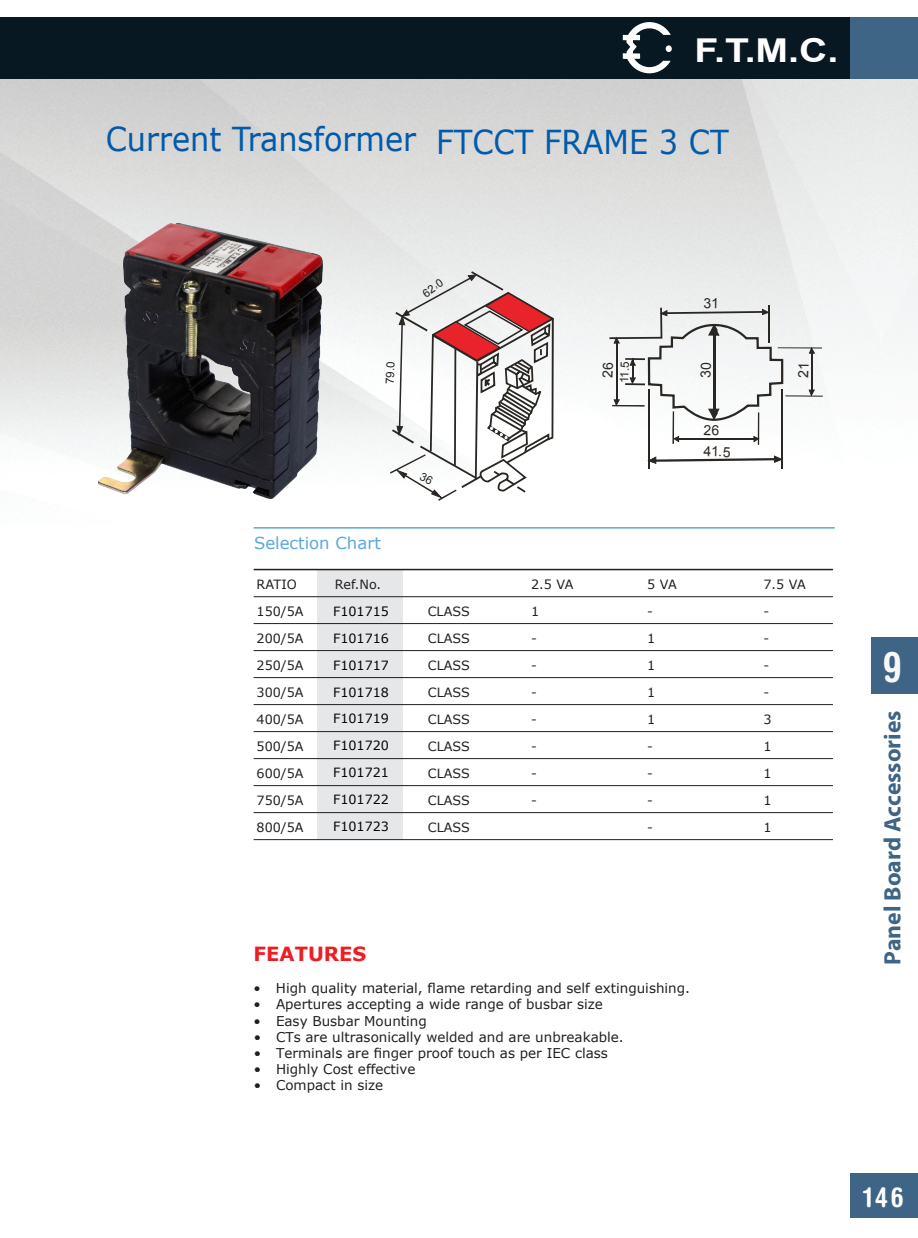
<style>
.page{position:relative;width:918px;height:1238px;background:#fff}
.page>*{position:absolute;margin:0;border:0;box-sizing:border-box;transform-origin:0 0}
.t1{font:700 condensed 42px "Helvetica Rounded";color:#f6f8f8;scale:.94 1}
.t2{font:33px "Verdana";color:#015aaa;scale:.92 1}
.t3{font:700 32.85px "Arial";color:#fff;scale:1.19 1}
.t4{font:700 condensed 27.3px "Helvetica Rounded";color:#fff}
.t5{font:700 23.7px "Myriad Pro";color:#3e6486}
.t6{font:700 19.5px "Verdana";color:#ee1d23}
.t7{font:16.5px "Verdana";color:#5ba8dc}
.t8{font:14.1px/21px "Arial";color:#2a2723}
.t9{font:13.5px "Verdana";color:#231f20}
.t10{font:12.75px/27px "Verdana";color:#231f20}
.t11{font:12.75px/26.8px "Verdana";color:#040503;text-align:justify}
.t12{font:11.7px "Arial";color:#2a2723}
.t13{font:11.55px "Arial";color:#2a2723}
.t14{font:11.25px "Arial";color:#231f20}
</style>
<div class="page">
<img style="left:0;top:79px;width:918px;height:450px">
<div style="left:871px;top:637px;width:47px;height:57px;background:#3e6486"></div>
<div style="left:842px;top:18px;width:76px;height:61px;background:#3e6486"></div>
<div style="left:0;top:18px;width:850px;height:61px;background:#071822"></div>
<svg style="left:623px;top:22px;width:48px;height:51px"></svg>
<div style="left:666px;top:45px;width:6px;height:7px;background:#fff;border-radius:50%"></div>
<div style="left:850px;top:1173px;width:68px;height:44px;background:#3e6486"></div>
<div style="left:318px;top:569px;width:85px;height:270px;background:#e6e7e9"></div>
<svg style="left:650px;top:456px;width:131px;height:8px"></svg>
<hr style="left:648px;top:389px;width:2px;height:79px;background:#2a2723">
<hr style="left:781px;top:389px;width:2px;height:79px;background:#2a2723">
<svg style="left:754px;top:436px;width:4px;height:6px"></svg>
<svg style="left:674px;top:436px;width:5px;height:6px"></svg>
<hr style="left:679px;top:438px;width:75px;height:2px;background:#2a2723">
<hr style="left:811px;top:350px;width:2px;height:43px;background:#2a2723">
<svg style="left:809px;top:348px;width:6px;height:5px"></svg>
<svg style="left:809px;top:390px;width:6px;height:5px"></svg>
<hr style="left:778px;top:347px;width:44px;height:1px;background:#2a2723">
<hr style="left:785px;top:395px;width:38px;height:2px;background:#2a2723">
<hr style="left:758px;top:412px;width:1px;height:33px;background:#2a2723">
<hr style="left:672px;top:411px;width:2px;height:33px;background:#2a2723">
<hr style="left:254px;top:527px;width:581px;height:1px;background:#5ba8dc">
<hr style="left:254px;top:569px;width:579px;height:1px;background:#231f20">
<hr style="left:254px;top:596px;width:579px;height:1px;background:#231f20">
<hr style="left:254px;top:623px;width:579px;height:1px;background:#231f20">
<hr style="left:254px;top:650px;width:579px;height:1px;background:#231f20">
<hr style="left:254px;top:677px;width:579px;height:1px;background:#231f20">
<hr style="left:254px;top:704px;width:579px;height:1px;background:#231f20">
<hr style="left:254px;top:731px;width:579px;height:1px;background:#231f20">
<hr style="left:254px;top:758px;width:579px;height:1px;background:#231f20">
<hr style="left:254px;top:785px;width:579px;height:1px;background:#231f20">
<hr style="left:254px;top:812px;width:579px;height:1px;background:#231f20">
<hr style="left:254px;top:839px;width:579px;height:1px;background:#231f20">
<img style="left:54px;top:206px;width:287px;height:323px">
<svg style="left:390px;top:271px;width:165px;height:230px"></svg>
<svg style="left:798px;top:364px;width:11px;height:13px"></svg>
<svg style="left:602px;top:297px;width:181px;height:124px"></svg>
<h3 class="t3" style="left:695px;top:27px;width:122px">F.T.M.C.</h3>
<p class="t2" style="left:106px;top:116px;width:339px">Current Transformer</p>
<p class="t2" style="left:436px;top:119px;width:320px">FTCCT FRAME 3 CT</p>
<p class="t13" style="left:382px;top:383px;width:24px;rotate:-88deg">79.0</p>
<p class="t14" style="left:419px;top:288px;width:24px;rotate:-35deg">62٫0</p>
<p class="t7" style="left:254px;top:532px;width:128px">Selection Chart</p>
<p class="t10" style="left:257px;top:570px;width:48px">RATIO<br>150/5A<br>200/5A<br>250/5A<br>300/5A<br>400/5A<br>500/5A<br>600/5A<br>750/5A<br>800/5A</p>
<p class="t10" style="left:335px;top:570px;width:48px">Ref.No.</p>
<p class="t11" style="left:333px;top:598px;width:57px">F101715<br>F101716<br>F101717<br>F101718<br>F101719<br>F101720<br>F101721<br>F101722<br>F101723</p>
<p class="t10" style="left:428px;top:597px;width:44px;text-align:justify">CLASS CLASS CLASS CLASS CLASS CLASS CLASS CLASS CLASS</p>
<p class="t12" style="left:616px;top:383px;width:23px;rotate:-88deg">11.5</p>
<p class="t8" style="left:704px;top:419px;width:29px;rotate:2deg">26<br>41.5</p>
<p class="t10" style="left:531px;top:570px;width:44px">2.5 VA<br>1<br>-<br>-<br>-<br>-<br>-<br>-<br>-</p>
<p class="t10" style="left:647px;top:570px;width:31px">5 VA -<br>1<br>1<br>1<br>1<br>-<br>-<br>-<br>-</p>
<p class="t10" style="left:764px;top:570px;width:44px">7.5 VA -<br>-<br>-<br>-<br>3<br>1<br>1<br>1<br>1</p>
<p class="t6" style="left:254px;top:940px;width:114px">FEATURES</p>
<p class="t9" style="left:254px;top:979px;width:438px">• High quality material, flame retarding and self extinguishing.</p>
<p class="t9" style="left:254px;top:995px;width:351px">• Apertures accepting a wide range of busbar size</p>
<p class="t9" style="left:254px;top:1011px;width:175px">• Easy Busbar Mounting</p>
<p class="t9" style="left:254px;top:1027px;width:372px">• CTs are ultrasonically welded and are unbreakable.</p>
<p class="t9" style="left:254px;top:1043px;width:356px">• Terminals are finger proof touch as per IEC class</p>
<p class="t9" style="left:254px;top:1060px;width:163px">• Highly Cost effective</p>
<p class="t9" style="left:254px;top:1076px;width:131px">• Compact in size</p>
<h1 class="t1" style="left:883px;top:641px;width:22px">9</h1>
<h3 class="t5" style="left:877px;top:965px;width:256px;rotate:-90deg">Panel Board Accessories</h3>
<h3 class="t4" style="left:863px;top:1180px;width:42px">146</h3>
</div>
